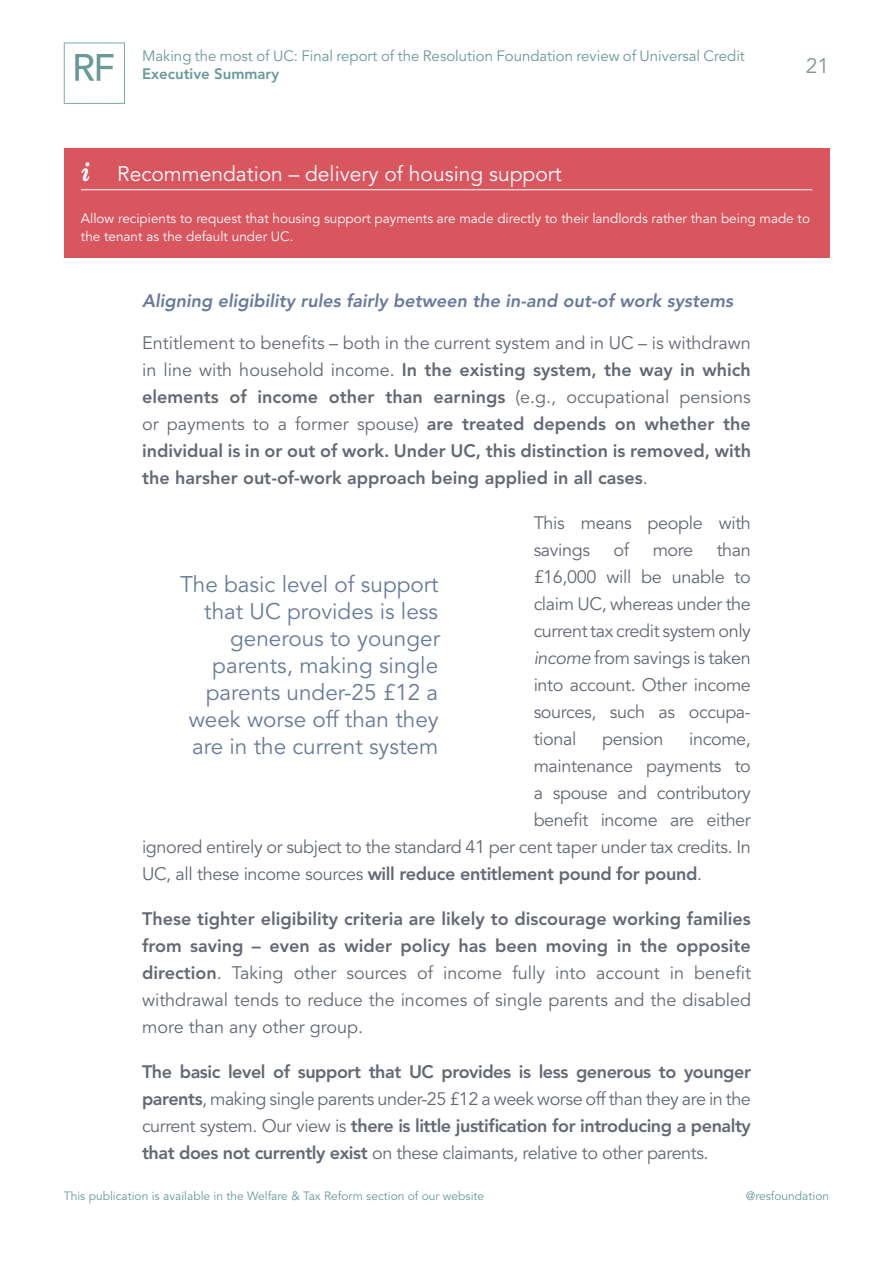
<style>
.page{position:relative;width:893px;height:1263px;background:#fff}
.page>*{position:absolute;margin:0;border:0;box-sizing:border-box;transform-origin:0 0}
.t1{font:22.5px/27px "Avenir LT Std";color:#687b9b;text-align:right}
.t2{font:21px "Avenir LT Std";color:#fff}
.t3{font:21px "Avenir LT Std";color:#879595}
.t4{font:800 18px/27px "Avenir LT Std";letter-spacing:-.02em;color:#636875;text-align:justify}
.t5{font:18px/27px "Avenir LT Std";letter-spacing:-.02em;color:#636875;text-align:justify}
.t6{font:italic 800 18px "Avenir LT Std";color:#687b9b}
.t7{font:15px "Avenir LT Std";color:#699999}
.t8{font:800 15px "Avenir LT Std";color:#699999}
.t9{font:13.5px/18px "Avenir LT Std";color:#fff}
.t10{font:12px "Avenir LT Std";color:#699999}
.s1{font-family:"Sentinel";font-weight:600;font-style:italic;font-size:27px}
.s2{font-weight:400}
.s3{font-style:italic}
.s4{font-weight:800}
</style>
<div class="page">
<svg style="left:64px;top:43px;width:61px;height:61px"></svg>
<div style="left:64px;top:148px;width:765px;height:110px;background:#d9565f"></div>
<hr style="left:81px;top:189px;width:731px;height:1px;background:#fff">
<p class="t7" style="left:142px;top:48px;width:604px">Making the most of UC: Final report of the Resolution Foundation review of Universal Credit</p>
<p class="t8" style="left:142px;top:65px;width:139px">Executive Summary</p>
<p class="t3" style="left:806px;top:54px;width:25px">21</p>
<p class="t2" style="left:81px;top:161px;width:482px"><span class="s1">i</span> Recommendation – delivery of housing support</p>
<p class="t9" style="left:81px;top:209px;width:731px">Allow recipients to request that housing support payments are made directly to their landlords rather than being made to the tenant as the default under UC.</p>
<p class="t6" style="left:142px;top:290px;width:593px">Aligning eligibility rules fairly between the in-and out-of work systems</p>
<p class="t4" style="left:142px;top:329px;width:610px"><span class="s2">Entitlement to benefits – both in the current system and in UC – is withdrawn in line with household income.</span> In the existing system, the way in which elements of income other than earnings <span class="s2">(e.g., occupational pensions or payments to a former spouse)</span> are treated depends on whether the individual is in or out of work. Under UC, this distinction is removed, with the harsher out-of-work approach being applied in all cases<span class="s2">.</span></p>
<p class="t5" style="left:534px;top:509px;width:219px">This means people with savings</p>
<p class="t5" style="left:614px;top:536px;width:17px">of</p>
<p class="t5" style="left:653px;top:536px;width:42px">more</p>
<p class="t5" style="left:534px;top:536px;width:219px;text-indent:183px">than £16,000 will be unable to claim UC, whereas under the current tax credit system only <span class="s3">income</span> from savings is taken into account. Other income sources, such as occupa&shy;tional</p>
<p class="t1" style="left:180px;top:571px;width:262px">The basic level of support that UC provides is less generous to younger parents, making single parents under-25 £12 a week worse off than they are in the current system</p>
<p class="t5" style="left:602px;top:725px;width:63px">pension</p>
<p class="t5" style="left:689px;top:725px;width:63px">income,</p>
<p class="t5" style="left:534px;top:752px;width:219px">maintenance payments to</p>
<p class="t5" style="left:534px;top:779px;width:219px">a spouse and contributory</p>
<p class="t5" style="left:534px;top:806px;width:219px">benefit income are either</p>
<p class="t5" style="left:142px;top:833px;width:610px">ignored entirely or subject to the standard 41 per cent taper under tax credits. In</p>
<p class="t4" style="left:142px;top:860px;width:561px"><span class="s2">UC, all these income sources</span> will reduce entitlement pound for pound<span class="s2">.</span></p>
<p class="t5" style="left:142px;top:905px;width:610px"><span class="s4">These tighter eligibility criteria are likely to discourage working families from saving – even as wider policy has been moving in the opposite direction</span>. Taking other sources of income fully into account in benefit withdrawal tends to reduce the incomes of single parents and the disabled more than any other group.</p>
<p class="t4" style="left:142px;top:1058px;width:610px">The basic level of support that UC provides is less generous to younger parents<span class="s2">, making single parents under-25 £12 a week worse off than they are in the current system. Our view is</span> there is little justification for introducing a penalty that does not currently exist <span class="s2">on these claimants, relative to other parents.</span></p>
<p class="t10" style="left:64px;top:1189px;width:422px">This publication is available in the Welfare &amp; Tax Reform section of our website</p>
<p class="t10" style="left:746px;top:1189px;width:85px">@resfoundation</p>
</div>
